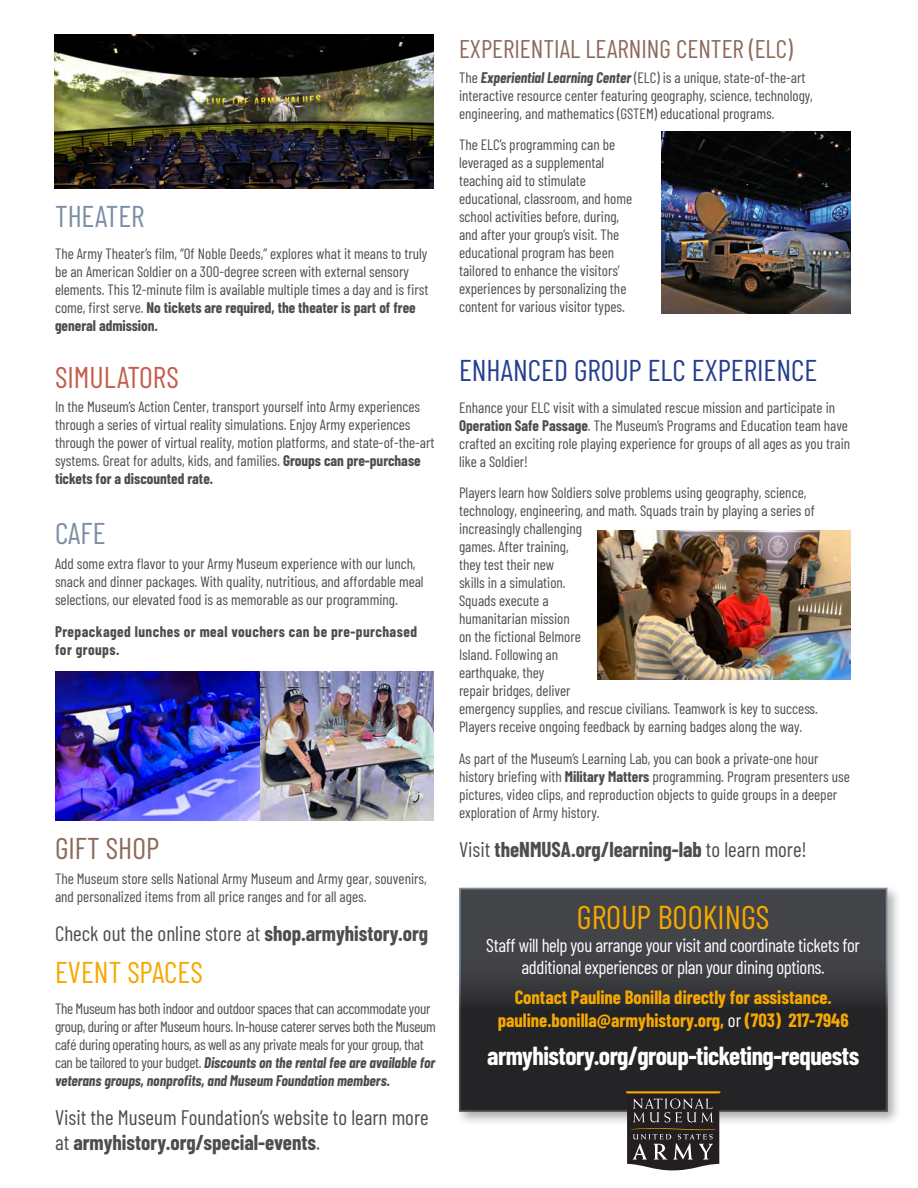
<style>
.page{position:relative;width:918px;height:1188px;background:#fff}
.page>*{position:absolute;margin:0;border:0;box-sizing:border-box;transform-origin:0 0}
.t1{font:33px "Barlow Condensed";color:#f6a800}
.t2{font:30px "Barlow Condensed";color:#253f8e}
.t3{font:30px "Barlow Condensed";color:#7a8ea4}
.t4{font:30px "Barlow Condensed";color:#f6a800}
.t5{font:30px "Barlow Condensed";color:#c45d4c}
.t6{font:30px "Barlow Condensed";color:#8c6a5b}
.t7{font:700 25.5px "Barlow Condensed";letter-spacing:-.02em;color:#fff}
.t8{font:25.5px "Barlow Condensed";color:#8c6a5b}
.t9{font:21px/25.2px "Barlow Condensed";color:#4d4d4f}
.t10{font:700 21px "Barlow Condensed";color:#4d4d4f}
.t11{font:18.75px/22.5px "Barlow Condensed";letter-spacing:-.02em;color:#fff;text-align:center}
.t12{font:700 18.75px/22.5px "Barlow Condensed";color:#f6a800;text-align:center}
.t13{font:15px/18px "Barlow Condensed";color:#4d4d4f}
.t14{font:15px/18px "Barlow Condensed";letter-spacing:-.02em;color:#4d4d4f}
.t15{font:700 15px/18px "Barlow Condensed";letter-spacing:.03em;color:#4d4d4f}
.s1{font-weight:700}
.s2{font-weight:700;font-style:italic}
.s3{font-weight:400}
.s4{font-weight:400;color:#fff}
</style>
<div class="page">
<div style="left:455px;top:884px;width:447px;height:242px;background:#231f20;opacity:.38"></div>
<div style="left:460px;top:889px;width:427px;height:222px;background:#434447"></div>
<div style="left:459px;top:950px;width:428px;height:162px;background:linear-gradient(to bottom,#3b3c3e,#1d1d1f)"></div>
<img style="left:661px;top:132px;width:189px;height:181px">
<img style="left:55px;top:671px;width:379px;height:150px">
<svg style="left:626px;top:1091px;width:95px;height:79px;background:#4b4540"></svg>
<img style="left:598px;top:531px;width:252px;height:149px">
<img style="left:54px;top:34px;width:380px;height:154px">
<h2 class="t3" style="left:55px;top:195px;width:91px">THEATER</h2>
<p class="t13" style="left:55px;top:243px;width:375px">The Army Theater’s film, “Of Noble Deeds,” explores what it means to truly be an American Soldier on a 300-degree screen with external sensory elements. This 12-minute film is available multiple times a day and is first come, first serve. <span class="s1">No tickets are required, the theater is part of free general admission.</span></p>
<h2 class="t5" style="left:55px;top:355px;width:125px">SIMULATORS</h2>
<p class="t13" style="left:55px;top:397px;width:381px">In the Museum’s Action Center, transport yourself into Army experiences through a series of virtual reality simulations. Enjoy Army experiences through the power of virtual reality, motion platforms, and state-of-the-art systems. Great for adults, kids, and families. <span class="s1">Groups can pre-purchase tickets for a discounted rate.</span></p>
<h2 class="t3" style="left:55px;top:512px;width:52px">CAFE</h2>
<p class="t13" style="left:55px;top:554px;width:370px">Add some extra flavor to your Army Museum experience with our lunch, snack and dinner packages. With quality, nutritious, and affordable meal selections, our elevated food is as memorable as our programming.</p>
<p class="t15" style="left:55px;top:621px;width:364px">Prepackaged lunches or meal vouchers can be pre-purchased for groups.</p>
<h2 class="t6" style="left:55px;top:827px;width:106px">GIFT SHOP</h2>
<p class="t13" style="left:55px;top:868px;width:373px">The Museum store sells National Army Museum and Army gear, souvenirs, and personalized items from all price ranges and for all ages.</p>
<h3 class="t9" style="left:55px;top:919px;width:374px">Check out the online store at <span class="s1">shop.armyhistory.org</span></h3>
<h2 class="t4" style="left:55px;top:950px;width:149px">EVENT SPACES</h2>
<p class="t14" style="left:55px;top:999px;width:382px">The Museum has both indoor and outdoor spaces that can accommodate your group, during or after Museum hours. In-house caterer serves both the Museum café during operating hours, as well as any private meals for your group, that can be tailored to your budget. <span class="s2">Discounts on the rental fee are available for veterans groups, nonprofits, and Museum Foundation members.</span></p>
<h3 class="t9" style="left:55px;top:1103px;width:375px">Visit the Museum Foundation’s website to learn more at <span class="s1">armyhistory.org/special-events</span>.</h3>
<h3 class="t8" style="left:459px;top:31px;width:335px">EXPERIENTIAL LEARNING CENTER (ELC)</h3>
<p class="t13" style="left:459px;top:67px;width:355px">The <span class="s2">Experiential Learning Center</span> (ELC) is a unique, state-of-the-art interactive resource center featuring geography, science, technology, engineering, and mathematics (GSTEM) educational programs.</p>
<p class="t13" style="left:459px;top:135px;width:175px">The ELC’s programming can be leveraged as a supplemental teaching aid to stimulate educational, classroom, and home school activities before, during, and after your group’s visit. The educational program has been tailored to enhance the visitors’ experiences by personalizing the content for various visitor types.</p>
<h2 class="t2" style="left:459px;top:349px;width:360px">ENHANCED GROUP ELC EXPERIENCE</h2>
<p class="t13" style="left:459px;top:397px;width:393px">Enhance your ELC visit with a simulated rescue mission and participate in <span class="s1">Operation Safe Passage</span>. The Museum’s Programs and Education team have crafted an exciting role playing experience for groups of all ages as you train like a Soldier!</p>
<p class="t13" style="left:459px;top:483px;width:361px">Players learn how Soldiers solve problems using geography, science, technology, engineering, and math. Squads train by playing a series of increasingly challenging<br>games. After training,<br>they test their new<br>skills in a simulation.<br>Squads execute a<br>humanitarian mission<br>on the fictional Belmore<br>Island. Following an<br>earthquake, they<br>repair bridges, deliver<br>emergency supplies, and rescue civilians. Teamwork is key to success.<br>Players receive ongoing feedback by earning badges along the way.</p>
<p class="t13" style="left:459px;top:748px;width:392px">As part of the Museum’s Learning Lab, you can book a private-one hour history briefing with <span class="s1">Military Matters</span> programming. Program presenters use pictures, video clips, and reproduction objects to guide groups in a deeper exploration of Army history.</p>
<h3 class="t10" style="left:459px;top:834px;width:349px"><span class="s3">Visit</span> theNMUSA.org/learning-lab <span class="s3">to learn more!</span></h3>
<h1 class="t1" style="left:577px;top:894px;width:194px">GROUP BOOKINGS</h1>
<p class="t11" style="left:486px;top:932px;width:375px">Staff will help you arrange your visit and coordinate tickets for additional experiences or plan your dining options.</p>
<p class="t12" style="left:498px;top:985px;width:352px">Contact Pauline Bonilla directly for assistance. pauline.bonilla@armyhistory.org, <span class="s4">or</span> (703) 217-7946</p>
<h3 class="t7" style="left:487px;top:1037px;width:374px">armyhistory.org/group-ticketing-requests</h3>
</div>
